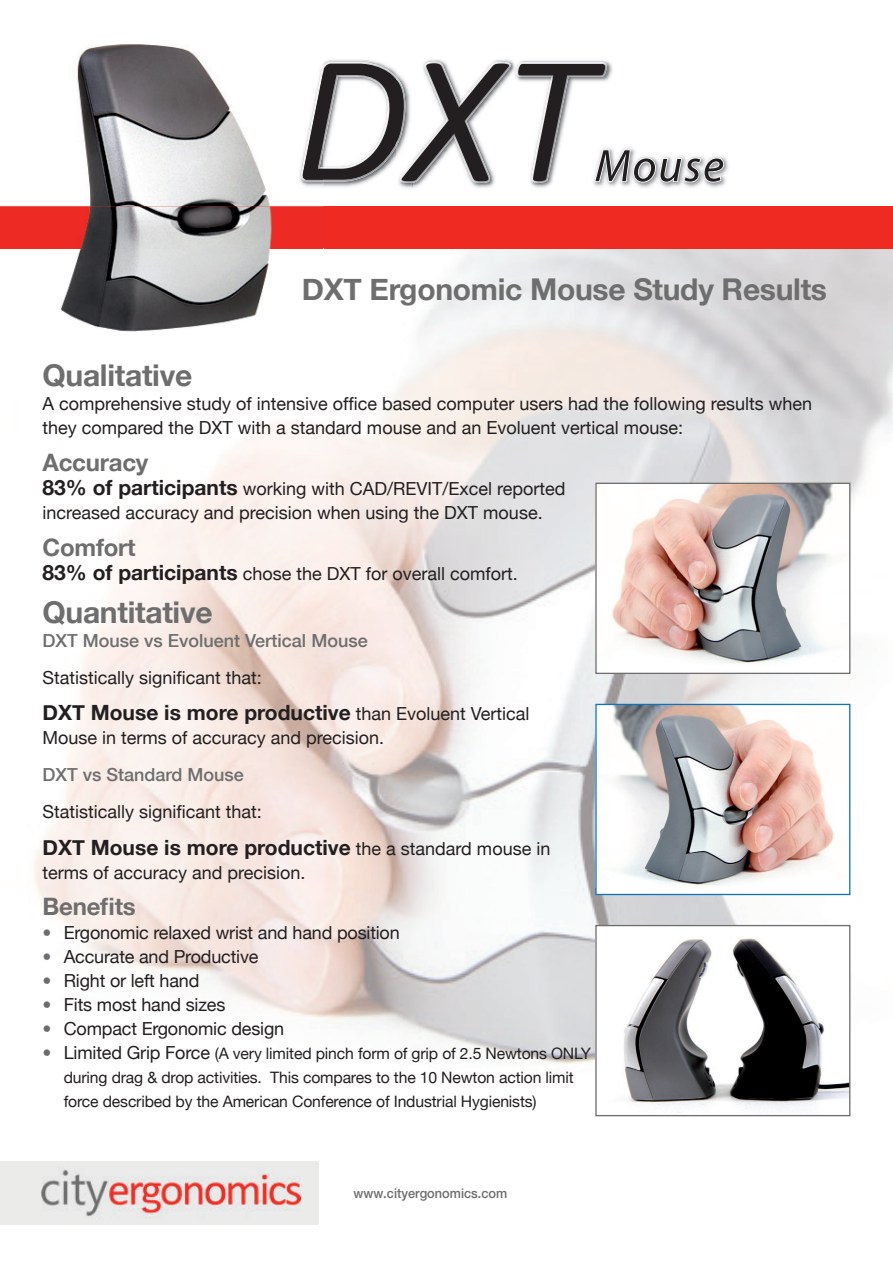
<style>
.page{position:relative;width:893px;height:1263px;background:#fff}
.page>*{position:absolute;margin:0;border:0;box-sizing:border-box;transform-origin:0 0}
.t1{font:700 30px "Helvetica Neue";letter-spacing:-.01em;color:#6e6e6e}
.t2{font:700 24px "Helvetica Neue";letter-spacing:-.01em;color:#6e6e6e}
.t3{font:700 21px "Helvetica Neue";color:#231f20}
.t4{font:18px/24px "Helvetica Neue";color:#231f20}
.t5{font:500 18px "Helvetica Neue";color:#6e6e6e}
.t6{font:15.75px/23.7px "Helvetica Neue";letter-spacing:-.01em;color:#231f20}
.t7{font:500 13.5px "Helvetica Neue CELT";color:#6e6e6e;scale:.95 1}
.s1{font-weight:700;font-size:21px}
.s2{font-weight:400;font-size:18px}
.s3{font-weight:700;color:#6e6e6e}
.s4{font-weight:700;font-size:18px;color:#6e6e6e}
.s5{font-size:18px}
</style>
<div class="page">
<img style="left:323px;top:183px;width:41px;height:4px">
<img style="left:413px;top:183px;width:81px;height:5px">
<img style="left:398px;top:183px;width:15px;height:6px">
<img style="left:530px;top:183px;width:22px;height:5px">
<img style="left:593px;top:157px;width:136px;height:31px">
<svg style="left:323px;top:59px;width:401px;height:124px"></svg>
<img style="left:34px;top:249px;width:859px;height:827px">
<div style="left:0;top:206px;width:893px;height:43px;background:#ee2a23"></div>
<img style="left:0;top:44px;width:323px;height:345px">
<img style="left:298px;top:44px;width:25px;height:162px">
<img style="left:301px;top:66px;width:22px;height:115px">
<img style="left:301px;top:72px;width:22px;height:108px">
<div style="left:596px;top:483px;width:254px;height:190px;background:#fff"></div>
<img style="left:612px;top:485px;width:221px;height:179px">
<div style="left:595px;top:483px;width:255px;height:191px;border:1px solid #6e6e6e"></div>
<img style="left:597px;top:927px;width:251px;height:183px">
<div style="left:595px;top:925px;width:255px;height:191px;border:1px solid #6e6e6e"></div>
<div style="left:0;top:1161px;width:319px;height:64px;background:#ebebea"></div>
<img style="left:41px;top:1168px;width:259px;height:49px">
<div style="left:596px;top:704px;width:254px;height:190px;background:#fff"></div>
<img style="left:613px;top:706px;width:221px;height:180px">
<div style="left:595px;top:704px;width:255px;height:191px;border:1px solid #1074bc"></div>
<h1 class="t1" style="left:302px;top:271px;width:527px">DXT Ergonomic Mouse Study Results</h1>
<h1 class="t1" style="left:43px;top:357px;width:151px">Qualitative</h1>
<p class="t4" style="left:43px;top:392px;width:771px">A comprehensive study of intensive office based computer users had the following results when they compared the DXT with a standard mouse and an Evoluent vertical mouse:</p>
<h2 class="t2" style="left:43px;top:448px;width:107px">Accuracy</h2>
<p class="t4" style="left:43px;top:477px;width:524px"><span class="s1">83% of participants</span> working with CAD/REVIT/Excel reported increased accuracy and precision when using the DXT mouse.</p>
<h2 class="t2" style="left:43px;top:533px;width:95px">Comfort</h2>
<p class="t4" style="left:43px;top:561px;width:477px"><span class="s1">83% of participants</span> chose the DXT for overall comfort.</p>
<h1 class="t1" style="left:43px;top:593px;width:172px">Quantitative</h1>
<p class="t5" style="left:43px;top:629px;width:327px">DXT Mouse vs Evoluent Vertical Mouse</p>
<p class="t4" style="left:43px;top:665px;width:221px">Statistically significant that:</p>
<p class="t3" style="left:43px;top:700px;width:489px">DXT Mouse is more productive <span class="s2">than Evoluent Vertical</span></p>
<p class="t4" style="left:43px;top:726px;width:343px">Mouse in terms of accuracy and precision.</p>
<p class="t5" style="left:43px;top:764px;width:203px">DXT vs Standard Mouse</p>
<p class="t4" style="left:43px;top:799px;width:221px">Statistically significant that:</p>
<p class="t3" style="left:43px;top:834px;width:509px">DXT Mouse is more productive <span class="s2">the a standard mouse in</span></p>
<p class="t4" style="left:43px;top:860px;width:265px">terms of accuracy and precision.</p>
<h2 class="t2" style="left:43px;top:892px;width:95px">Benefits</h2>
<p class="t4" style="left:43px;top:921px;width:359px"><span class="s3">•</span> Ergonomic relaxed wrist and hand position</p>
<p class="t4" style="left:43px;top:945px;width:217px"><span class="s3">•</span> Accurate and Productive</p>
<p class="t4" style="left:43px;top:969px;width:158px"><span class="s3">•</span> Right or left hand</p>
<p class="t4" style="left:43px;top:993px;width:184px"><span class="s3">•</span> Fits most hand sizes</p>
<p class="t4" style="left:43px;top:1017px;width:243px"><span class="s3">•</span> Compact Ergonomic design</p>
<p class="t6" style="left:64px;top:1042px;width:529px;text-indent:-21px"><span class="s4">•</span> <span class="s5">Limited Grip Force</span> (A very limited pinch form of grip of 2.5 Newtons ONLY during drag &amp; drop activities. This compares to the 10 Newton action limit force described by the American Conference of Industrial Hygienists)</p>
<p class="t7" style="left:353px;top:1185px;width:164px">www.cityergonomics.com</p>
</div>
